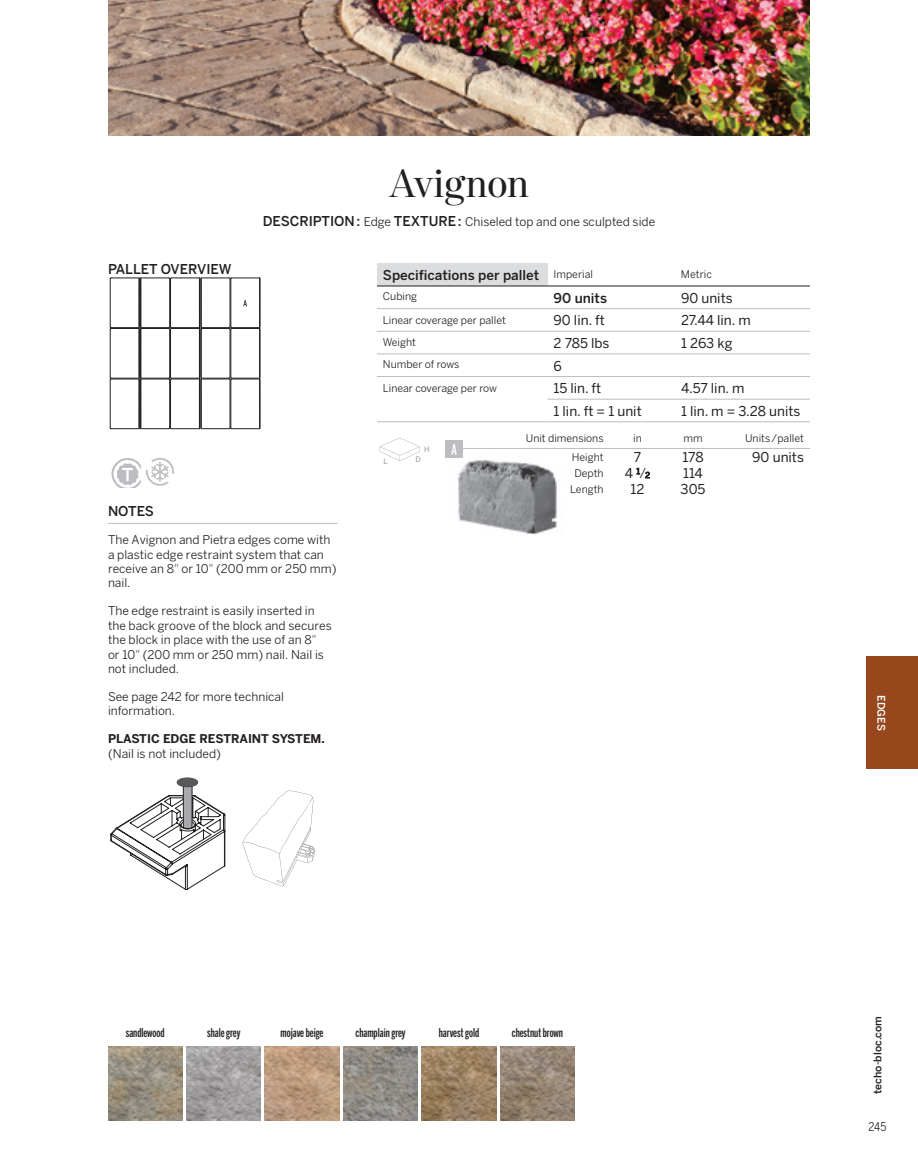
<style>
.page{position:relative;width:918px;height:1175px;background:#fff}
.page>*{position:absolute;margin:0;border:0;box-sizing:border-box;transform-origin:0 0}
.t1{font:39px "Moderno FB";color:#231f20}
.t2{font:500 15px "Benton Sans Extra Comp";color:#fff}
.t3{font:13.5px "Benton Sans";color:#231f20}
.t4{font:500 13.5px "Benton Sans";color:#231f20}
.t5{font:12px/14.4px "Benton Sans";color:#231f20}
.t6{font:500 12px "Benton Sans Extra Comp";color:#231f20}
.t7{font:700 12px "Benton Sans";color:#231f20}
.t8{font:12px "Benton Sans Cond";color:#231f20}
.t9{font:10.5px "Benton Sans";color:#231f20}
.t10{font:500 10.5px "Benton Sans";color:#231f20}
.t11{font:500 10.5px "Benton Sans";color:#fff}
.t12{font:7.5px "Benton Sans";color:#939598}
.s1{font-weight:500;font-size:13.5px}
.s2{font-size:8.1px}
.s3{font-weight:300}
</style>
<div class="page">
<div style="left:866px;top:656px;width:52px;height:113px;background:#98471d"></div>
<img style="left:108px;top:0;width:702px;height:135px">
<hr style="left:108px;top:523px;width:230px;height:1px;background:#bcbdc0">
<svg style="left:110px;top:277px;width:151px;height:152px"></svg>
<svg style="left:111px;top:457px;width:63px;height:30px"></svg>
<svg style="left:110px;top:781px;width:115px;height:109px"></svg>
<div style="left:177px;top:778px;width:21px;height:9px;background:#555658;border-radius:50%"></div>
<div style="left:177px;top:777px;width:21px;height:9px;background:#57585a;border-radius:50%"></div>
<svg style="left:243px;top:790px;width:72px;height:96px"></svg>
<div style="left:377px;top:263px;width:171px;height:23px;background:#dcdddf"></div>
<hr style="left:548px;top:376px;width:127px;height:1px;background:#bcbdc0">
<hr style="left:675px;top:376px;width:135px;height:1px;background:#bcbdc0">
<hr style="left:548px;top:399px;width:127px;height:1px;background:#bcbdc0">
<hr style="left:675px;top:399px;width:135px;height:1px;background:#bcbdc0">
<hr style="left:377px;top:421px;width:171px;height:1px;background:#bcbdc0">
<hr style="left:548px;top:421px;width:127px;height:1px;background:#bcbdc0">
<hr style="left:675px;top:421px;width:135px;height:1px;background:#bcbdc0">
<hr style="left:548px;top:308px;width:127px;height:1px;background:#bcbdc0">
<hr style="left:548px;top:331px;width:127px;height:1px;background:#bcbdc0">
<hr style="left:675px;top:308px;width:135px;height:1px;background:#bcbdc0">
<hr style="left:675px;top:331px;width:135px;height:1px;background:#bcbdc0">
<hr style="left:548px;top:353px;width:127px;height:1px;background:#bcbdc0">
<hr style="left:675px;top:353px;width:135px;height:1px;background:#bcbdc0">
<hr style="left:377px;top:353px;width:171px;height:1px;background:#bcbdc0">
<hr style="left:548px;top:286px;width:127px;height:1px;background:#231f20">
<hr style="left:675px;top:286px;width:135px;height:1px;background:#231f20">
<hr style="left:377px;top:376px;width:171px;height:1px;background:#bcbdc0">
<hr style="left:377px;top:331px;width:171px;height:1px;background:#bcbdc0">
<hr style="left:377px;top:285px;width:171px;height:1px;background:#231f20">
<hr style="left:377px;top:308px;width:171px;height:1px;background:#bcbdc0">
<hr style="left:445px;top:448px;width:57px;height:1px;background:#bcbdc0">
<hr style="left:502px;top:448px;width:108px;height:1px;background:#bcbdc0">
<hr style="left:610px;top:448px;width:55px;height:1px;background:#bcbdc0">
<hr style="left:665px;top:448px;width:56px;height:1px;background:#bcbdc0">
<hr style="left:721px;top:448px;width:89px;height:1px;background:#bcbdc0">
<svg style="left:380px;top:438px;width:40px;height:23px"></svg>
<div style="left:445px;top:440px;width:18px;height:18px;background:#bcbdc0"></div>
<svg style="left:637px;top:468px;width:13px;height:10px"></svg>
<img style="left:458px;top:460px;width:99px;height:75px">
<img style="left:108px;top:1046px;width:74px;height:74px">
<img style="left:186px;top:1046px;width:75px;height:74px">
<img style="left:265px;top:1046px;width:74px;height:74px">
<img style="left:343px;top:1046px;width:75px;height:74px">
<img style="left:422px;top:1046px;width:74px;height:74px">
<img style="left:500px;top:1046px;width:75px;height:74px">
<h1 class="t1" style="left:389px;top:162px;width:142px">Avignon</h1>
<p class="t4" style="left:108px;top:261px;width:125px">PALLET OVERVIEW</p>
<p class="t5" style="left:263px;top:214px;width:394px"><span class="s1">DESCRIPTION :</span> Edge <span class="s1">TEXTURE :</span> Chiseled top and one sculpted side</p>
<p class="t4" style="left:383px;top:267px;width:212px">Specifications per pallet <sup>Imperial</sup></p>
<p class="t9" style="left:681px;top:267px;width:32px">Metric</p>
<p class="t9" style="left:383px;top:290px;width:36px">Cubing</p>
<p class="t4" style="left:554px;top:290px;width:55px">90 units</p>
<p class="t3" style="left:681px;top:290px;width:53px">90 units</p>
<p class="t9" style="left:383px;top:314px;width:125px">Linear coverage per pallet</p>
<p class="t3" style="left:554px;top:312px;width:53px">90 lin. ft</p>
<p class="t3" style="left:681px;top:312px;width:71px">27.44 lin. m</p>
<p class="t9" style="left:383px;top:335px;width:35px">Weight</p>
<p class="t3" style="left:554px;top:335px;width:57px">2 785 lbs</p>
<p class="t3" style="left:681px;top:335px;width:53px">1 263 kg</p>
<p class="t9" style="left:383px;top:358px;width:78px">Number of rows</p>
<p class="t3" style="left:554px;top:357px;width:10px">6</p>
<p class="t9" style="left:383px;top:382px;width:116px">Linear coverage per row</p>
<p class="t3" style="left:554px;top:380px;width:49px">15 lin. ft</p>
<p class="t3" style="left:681px;top:380px;width:65px">4.57 lin. m</p>
<p class="t3" style="left:554px;top:403px;width:90px">1 lin. ft = 1 unit</p>
<p class="t3" style="left:681px;top:403px;width:121px">1 lin. m = 3.28 units</p>
<p class="t12" style="left:424px;top:444px;width:7px">H</p>
<p class="t12" style="left:383px;top:456px;width:6px">L</p>
<p class="t12" style="left:416px;top:455px;width:7px">D</p>
<p class="t9" style="left:526px;top:432px;width:79px">Unit dimensions</p>
<p class="t9" style="left:633px;top:432px;width:10px">in</p>
<p class="t9" style="left:684px;top:432px;width:21px">mm</p>
<p class="t9" style="left:745px;top:432px;width:60px">Units /pallet</p>
<p class="t2" style="left:451px;top:440px;width:7px">A</p>
<p class="t9" style="left:572px;top:451px;width:33px">Height</p>
<p class="t3" style="left:634px;top:449px;width:9px">7</p>
<p class="t3" style="left:683px;top:449px;width:23px">178</p>
<p class="t3" style="left:752px;top:449px;width:53px">90 units</p>
<p class="t9" style="left:574px;top:467px;width:31px">Depth</p>
<p class="t3" style="left:625px;top:465px;width:27px">4 <sup>1</sup>⁄<span class="s2">2</span></p>
<p class="t3" style="left:683px;top:465px;width:21px">114</p>
<p class="t9" style="left:570px;top:483px;width:35px">Length</p>
<p class="t3" style="left:631px;top:481px;width:15px">12</p>
<p class="t3" style="left:681px;top:481px;width:26px">305</p>
<p class="t4" style="left:108px;top:503px;width:47px">NOTES</p>
<p class="t5" style="left:108px;top:532px;width:230px">The Avignon and Pietra edges come with a plastic edge restraint system that can receive an 8<span class="s3">"</span> or 10<span class="s3">"</span> (200 mm or 250 mm) nail.</p>
<p class="t5" style="left:108px;top:603px;width:225px">The edge restraint is easily inserted in the back groove of the block and secures the block in place with the use of an 8<span class="s3">"<br></span>or 10<span class="s3">"</span> (200 mm or 250 mm) nail. Nail is not included.</p>
<p class="t5" style="left:108px;top:689px;width:178px">See page 242 for more technical information.</p>
<p class="t7" style="left:108px;top:731px;width:218px">PLASTIC EDGE RESTRAINT SYSTEM.</p>
<p class="t5" style="left:108px;top:746px;width:114px">(Nail is not included)</p>
<p class="t11" style="left:888px;top:695px;width:37px;rotate:90deg">EDGES</p>
<p class="t6" style="left:126px;top:1025px;width:40px">sandlewood</p>
<p class="t6" style="left:207px;top:1025px;width:35px">shale grey</p>
<p class="t6" style="left:281px;top:1025px;width:44px">mojave beige</p>
<p class="t6" style="left:356px;top:1025px;width:51px">champlain grey</p>
<p class="t6" style="left:439px;top:1025px;width:42px">harvest gold</p>
<p class="t6" style="left:512px;top:1025px;width:53px">chestnut brown</p>
<p class="t10" style="left:872px;top:1093px;width:79px;rotate:-90deg">techo-bloc.com</p>
<p class="t8" style="left:869px;top:1119px;width:19px">245</p>
</div>
